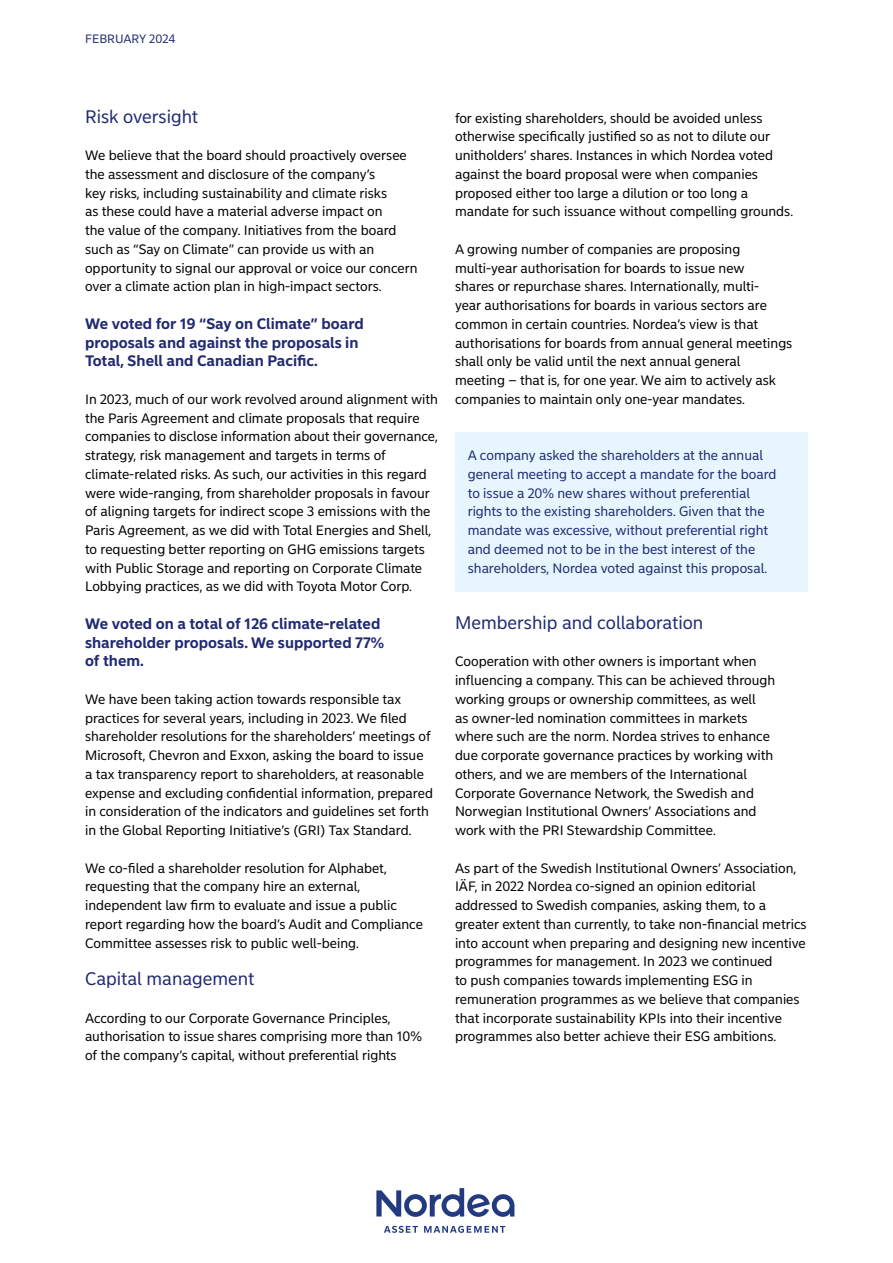
<style>
.page{position:relative;width:893px;height:1263px;background:#fff}
.page>*{position:absolute;margin:0;border:0;box-sizing:border-box;transform-origin:0 0}
.t1{font:18px "Nordea Sans Small";color:#212a72}
.t2{font:700 15px/18.8px "Nordea Sans Small";color:#212a72}
.t3{font:13.5px/18.8px "Nordea Sans Small";color:#000}
.t4{font:13.5px/18.8px "Nordea Sans Small";color:#212a72}
.t5{font:12px "Nordea Sans Small";color:#212a72}
</style>
<div class="page">
<svg style="left:376px;top:1188px;width:138px;height:29px"></svg>
<svg style="left:384px;top:1226px;width:34px;height:7px"></svg>
<svg style="left:424px;top:1226px;width:81px;height:7px"></svg>
<div style="left:455px;top:432px;width:353px;height:159px;background:#e6f5fe"></div>
<p class="t5" style="left:85px;top:32px;width:92px">FEBRUARY 2024</p>
<h1 class="t1" style="left:85px;top:105px;width:115px">Risk oversight</h1>
<p class="t3" style="left:85px;top:146px;width:334px">We believe that the board should proactively oversee the assessment and disclosure of the company’s<br>key risks, including sustainability and climate risks<br>as these could have a material adverse impact on<br>the value of the company. Initiatives from the board such as “Say on Climate” can provide us with an opportunity to signal our approval or voice our concern over a climate action plan in high-impact sectors.</p>
<p class="t2" style="left:85px;top:314px;width:280px">We voted for 19 “Say on Climate” board proposals and against the proposals in<br>Total, Shell and Canadian Pacific.</p>
<p class="t3" style="left:85px;top:390px;width:354px">In 2023, much of our work revolved around alignment with the Paris Agreement and climate proposals that require companies to disclose information about their governance, strategy, risk management and targets in terms of climate-related risks. As such, our activities in this regard were wide-ranging, from shareholder proposals in favour of aligning targets for indirect scope 3 emissions with the Paris Agreement, as we did with Total Energies and Shell, to requesting better reporting on GHG emissions targets with Public Storage and reporting on Corporate Climate Lobbying practices, as we did with Toyota Motor Corp.</p>
<p class="t2" style="left:85px;top:614px;width:301px">We voted on a total of 126 climate-related shareholder proposals. We supported 77% of them.</p>
<p class="t3" style="left:85px;top:690px;width:349px">We have been taking action towards responsible tax practices for several years, including in 2023. We filed shareholder resolutions for the shareholders’ meetings of Microsoft, Chevron and Exxon, asking the board to issue a tax transparency report to shareholders, at reasonable expense and excluding confidential information, prepared in consideration of the indicators and guidelines set forth in the Global Reporting Initiative’s (GRI) Tax Standard.</p>
<p class="t3" style="left:85px;top:859px;width:339px">We co-filed a shareholder resolution for Alphabet, requesting that the company hire an external, independent law firm to evaluate and issue a public report regarding how the board’s Audit and Compliance Committee assesses risk to public well-being.</p>
<h1 class="t1" style="left:85px;top:968px;width:171px">Capital management</h1>
<p class="t3" style="left:85px;top:1009px;width:338px">According to our Corporate Governance Principles, authorisation to issue shares comprising more than 10% of the company’s capital, without preferential rights</p>
<p class="t3" style="left:455px;top:109px;width:340px">for existing shareholders, should be avoided unless otherwise specifically justified so as not to dilute our unitholders’ shares. Instances in which Nordea voted against the board proposal were when companies proposed either too large a dilution or too long a mandate for such issuance without compelling grounds.</p>
<p class="t3" style="left:455px;top:240px;width:339px">A growing number of companies are proposing multi-year authorisation for boards to issue new<br>shares or repurchase shares. Internationally, multi-<br>year authorisations for boards in various sectors are common in certain countries. Nordea’s view is that authorisations for boards from annual general meetings shall only be valid until the next annual general meeting – that is, for one year. We aim to actively ask companies to maintain only one-year mandates.</p>
<p class="t4" style="left:468px;top:446px;width:310px">A company asked the shareholders at the annual general meeting to accept a mandate for the board to issue a 20% new shares without preferential rights to the existing shareholders. Given that the mandate was excessive, without preferential right and deemed not to be in the best interest of the shareholders, Nordea voted against this proposal.</p>
<h1 class="t1" style="left:455px;top:612px;width:250px">Membership and collaboration</h1>
<p class="t3" style="left:455px;top:652px;width:322px">Cooperation with other owners is important when influencing a company. This can be achieved through working groups or ownership committees, as well<br>as owner-led nomination committees in markets where such are the norm. Nordea strives to enhance due corporate governance practices by working with others, and we are members of the International Corporate Governance Network, the Swedish and Norwegian Institutional Owners’ Associations and work with the PRI Stewardship Committee.</p>
<p class="t3" style="left:455px;top:859px;width:353px">As part of the Swedish Institutional Owners’ Association, IÄF, in 2022 Nordea co-signed an opinion editorial addressed to Swedish companies, asking them, to a greater extent than currently, to take non-financial metrics into account when preparing and designing new incentive programmes for management. In 2023 we continued<br>to push companies towards implementing ESG in remuneration programmes as we believe that companies that incorporate sustainability KPIs into their incentive programmes also better achieve their ESG ambitions.</p>
</div>
